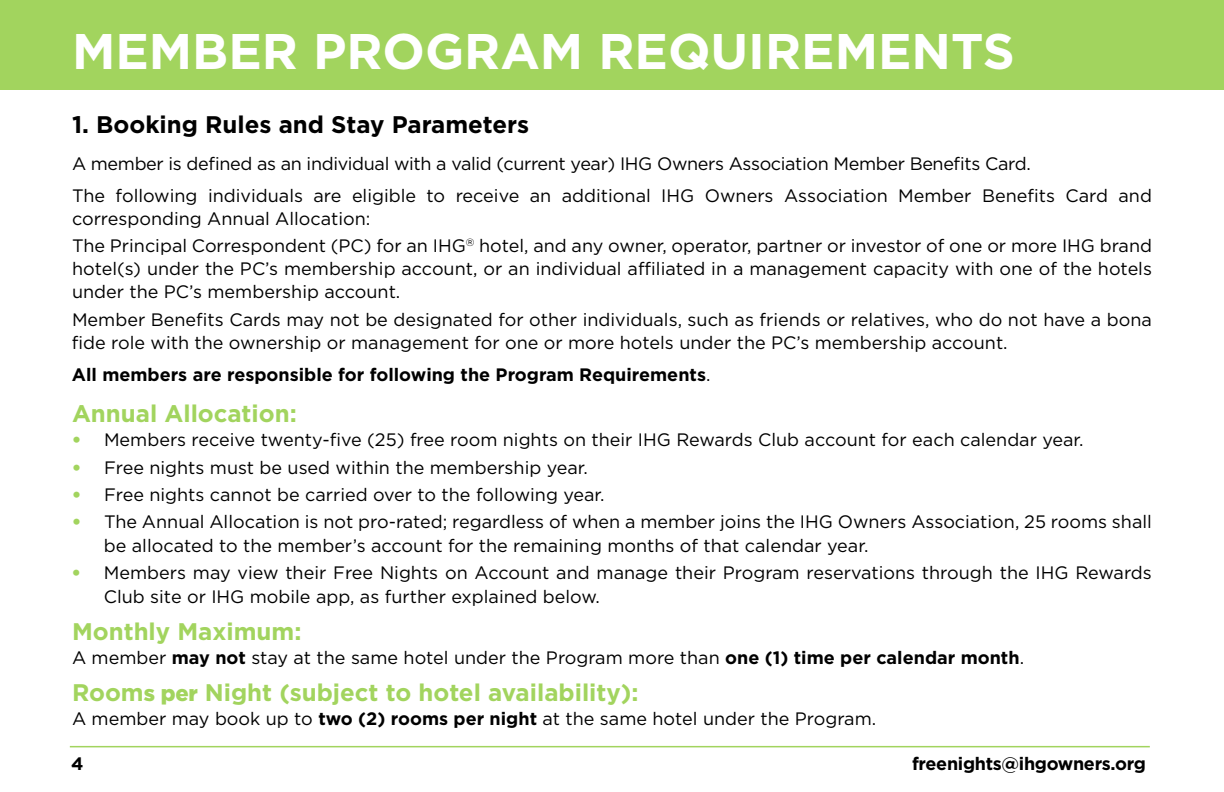
<style>
.page{position:relative;width:1224px;height:792px;background:#fff}
.page>*{position:absolute;margin:0;border:0;box-sizing:border-box;transform-origin:0 0}
.t1{font:700 50px "Gotham";color:#fff}
.t2{font:700 24px "Gotham";color:#a2d45e}
.t3{font:700 24px "Gotham";color:#000}
.t4{font:18px/23px "Gotham";color:#000}
.t5{font:700 18px "Gotham";color:#000}
.t6{font:700 18px "Gotham";letter-spacing:-.02em;color:#000}
.s1{font-weight:400}
.s2{font-weight:900;color:#a2d45e}
.s3{font-weight:700}
.s4{font-weight:900;font-size:22px}
</style>
<div class="page">
<div style="left:0;top:0;width:1224px;height:90px;background:#a2d45e"></div>
<hr style="left:70px;top:746px;width:1080px;height:1px;background:#a2d45e">
<h1 class="t1" style="left:72px;top:23px;width:944px">MEMBER PROGRAM REQUIREMENTS</h1>
<h2 class="t3" style="left:72px;top:111px;width:459px">1. Booking Rules and Stay Parameters</h2>
<p class="t4" style="left:72px;top:147px;width:1082px;line-height:32px">A member is defined as an individual with a valid (current year) IHG Owners Association Member Benefits Card.<br>The following individuals are eligible to receive an additional IHG Owners Association Member Benefits Card and</p>
<p class="t4" style="left:72px;top:204px;width:1082px;line-height:27.6px">corresponding Annual Allocation:<br>The Principal Correspondent (PC) for an IHG<sup>®</sup> hotel, and any owner, operator, partner or investor of one or more IHG brand</p>
<p class="t4" style="left:72px;top:257px;width:1082px">hotel(s) under the PC’s membership account, or an individual affiliated in a management capacity with one of the hotels under the PC’s membership account.</p>
<p class="t4" style="left:72px;top:308px;width:1081px">Member Benefits Cards may not be designated for other individuals, such as friends or relatives, who do not have a bona fide role with the ownership or management for one or more hotels under the PC’s membership account.</p>
<p class="t5" style="left:72px;top:364px;width:640px">All members are responsible for following the Program Requirements<span class="s1">.</span></p>
<h2 class="t2" style="left:72px;top:400px;width:226px">Annual Allocation:</h2>
<p class="t4" style="left:72px;top:428px;width:1013px"><span class="s2">•</span> Members receive twenty-five (25) free room nights on their IHG Rewards Club account for each calendar year.</p>
<p class="t4" style="left:72px;top:455px;width:518px"><span class="s2">•</span> Free nights must be used within the membership year.</p>
<p class="t4" style="left:72px;top:483px;width:534px"><span class="s2">•</span> Free nights cannot be carried over to the following year.</p>
<p class="t4" style="left:104px;top:509px;width:1049px;line-height:24px;text-indent:-32px"><span class="s2">•</span> The Annual Allocation is not pro-rated; regardless of when a member joins the IHG Owners Association, 25 rooms shall be allocated to the member’s account for the remaining months of that calendar year.</p>
<p class="t4" style="left:104px;top:561px;width:1049px;line-height:24px;text-indent:-32px"><span class="s2">•</span> Members may view their Free Nights on Account and manage their Program reservations through the IHG Rewards<br>Club site or IHG mobile app, as further explained below.</p>
<h2 class="t2" style="left:72px;top:618px;width:231px">Monthly Maximum:</h2>
<p class="t4" style="left:72px;top:646px;width:954px">A member <span class="s3">may not</span> stay at the same hotel under the Program more than <span class="s3">one (1) time per calendar month</span>.</p>
<h2 class="t2" style="left:72px;top:679px;width:568px">Room<span class="s4">s per</span> Night (subject to hotel availability):</h2>
<p class="t4" style="left:72px;top:707px;width:806px">A member may book up to <span class="s3">two (2) rooms per night</span> at the same hotel under the Program.</p>
<p class="t5" style="left:71px;top:753px;width:14px">4</p>
<p class="t6" style="left:912px;top:753px;width:235px">freenights@ihgowners.org</p>
</div>
